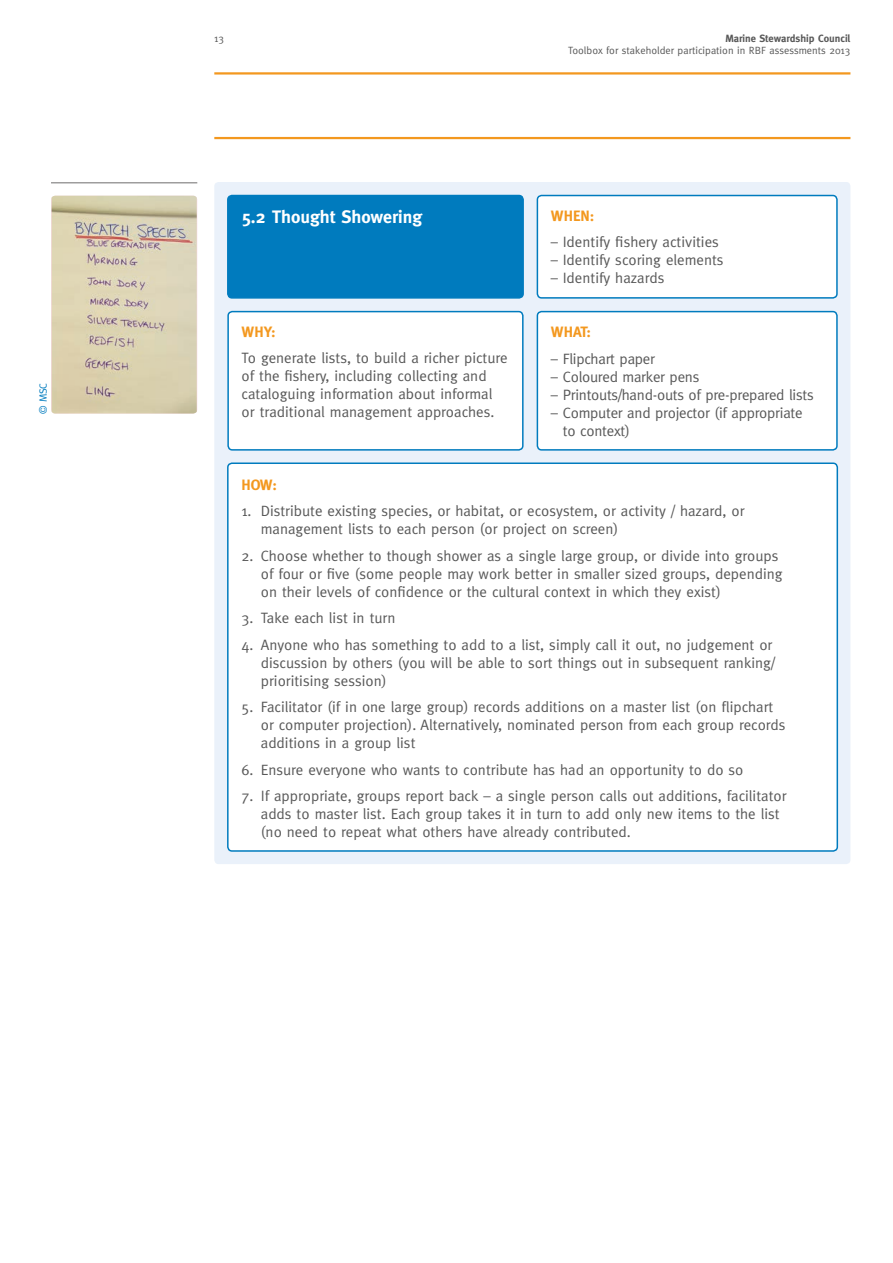
<style>
.page{position:relative;width:893px;height:1263px;background:#fff}
.page>*{position:absolute;margin:0;border:0;box-sizing:border-box;transform-origin:0 0}
.t1{font:700 18px "Meta";color:#fff}
.t2{font:15px/18px "Meta";color:#585858}
.t3{font:700 15px "Meta";color:#f3981f}
.t4{font:10.5px "Meta";color:#585858}
.t5{font:700 10.5px "Meta";color:#585858}
.t6{font:10.5px "Meta";color:#007bbe}
</style>
<div class="page">
<hr style="left:214px;top:72px;width:636px;height:3px;background:#f3981f">
<hr style="left:214px;top:137px;width:636px;height:2px;background:#f3981f">
<div style="left:214px;top:182px;width:636px;height:682px;background:#eaf1fa;border-radius:4px"></div>
<div style="left:228px;top:195px;width:295px;height:103px;background:#007bbe;border-radius:4px"></div>
<div style="left:227px;top:195px;width:297px;height:104px;border:2px solid #007bbe;border-radius:4px"></div>
<div style="left:537px;top:312px;width:300px;height:138px;background:#fff;border-radius:4px"></div>
<div style="left:537px;top:311px;width:301px;height:140px;border:2px solid #007bbe;border-radius:4px"></div>
<div style="left:228px;top:312px;width:295px;height:138px;background:#fff;border-radius:4px"></div>
<div style="left:227px;top:311px;width:297px;height:140px;border:2px solid #007bbe;border-radius:4px"></div>
<div style="left:537px;top:195px;width:300px;height:103px;background:#fff;border-radius:4px"></div>
<div style="left:537px;top:195px;width:301px;height:104px;border:2px solid #007bbe;border-radius:4px"></div>
<div style="left:228px;top:463px;width:609px;height:388px;background:#fff;border-radius:4px"></div>
<div style="left:227px;top:462px;width:611px;height:390px;border:2px solid #007bbe;border-radius:4px"></div>
<hr style="left:51px;top:182px;width:146px;height:1px;background:#9e9d9d">
<img style="left:52px;top:196px;width:145px;height:218px">
<p class="t6" style="left:37px;top:414px;width:33px;rotate:-90deg">© MSC</p>
<p class="t4" style="left:214px;top:33px;width:11px">13</p>
<p class="t5" style="left:725px;top:32px;width:126px">Marine Stewardship Council</p>
<p class="t4" style="left:568px;top:44px;width:284px">Toolbox for stakeholder participation in RBF assessments 2013</p>
<p class="t1" style="left:241px;top:206px;width:182px">5.2 Thought Showering</p>
<p class="t3" style="left:242px;top:323px;width:35px">WHY:</p>
<p class="t2" style="left:242px;top:349px;width:268px">To generate lists, to build a richer picture of the fishery, including collecting and cataloguing information about informal or traditional management approaches.</p>
<p class="t3" style="left:551px;top:207px;width:45px">WHEN:</p>
<p class="t2" style="left:551px;top:233px;width:169px">– Identify fishery activities</p>
<p class="t2" style="left:551px;top:251px;width:174px">– Identify scoring elements</p>
<p class="t2" style="left:551px;top:269px;width:115px">– Identify hazards</p>
<p class="t3" style="left:551px;top:323px;width:42px">WHAT:</p>
<p class="t2" style="left:551px;top:349px;width:106px">– Flipchart paper</p>
<p class="t2" style="left:551px;top:367px;width:150px">– Coloured marker pens</p>
<p class="t2" style="left:551px;top:385px;width:264px">– Printouts/hand-outs of pre-prepared lists</p>
<p class="t2" style="left:563px;top:403px;width:241px;text-indent:-12px">– Computer and projector (if appropriate to context)</p>
<p class="t3" style="left:241px;top:476px;width:37px">HOW:</p>
<p class="t2" style="left:261px;top:502px;width:485px;text-indent:-20px">1. Distribute existing species, or habitat, or ecosystem, or activity / hazard, or management lists to each person (or project on screen)</p>
<p class="t2" style="left:261px;top:546px;width:523px;text-indent:-20px">2. Choose whether to though shower as a single large group, or divide into groups of four or five (some people may work better in smaller sized groups, depending on their levels of confidence or the cultural context in which they exist)</p>
<p class="t2" style="left:241px;top:609px;width:156px">3. Take each list in turn</p>
<p class="t2" style="left:261px;top:635px;width:516px;text-indent:-20px">4. Anyone who has something to add to a list, simply call it out, no judgement or discussion by others (you will be able to sort things out in subsequent ranking/ prioritising session)</p>
<p class="t2" style="left:261px;top:698px;width:526px;text-indent:-20px">5. Facilitator (if in one large group) records additions on a master list (on flipchart or computer projection). Alternatively, nominated person from each group records additions in a group list</p>
<p class="t2" style="left:241px;top:760px;width:504px">6. Ensure everyone who wants to contribute has had an opportunity to do so</p>
<p class="t2" style="left:261px;top:787px;width:527px;text-indent:-20px">7. If appropriate, groups report back – a single person calls out additions, facilitator adds to master list. Each group takes it in turn to add only new items to the list (no need to repeat what others have already contributed.</p>
</div>
